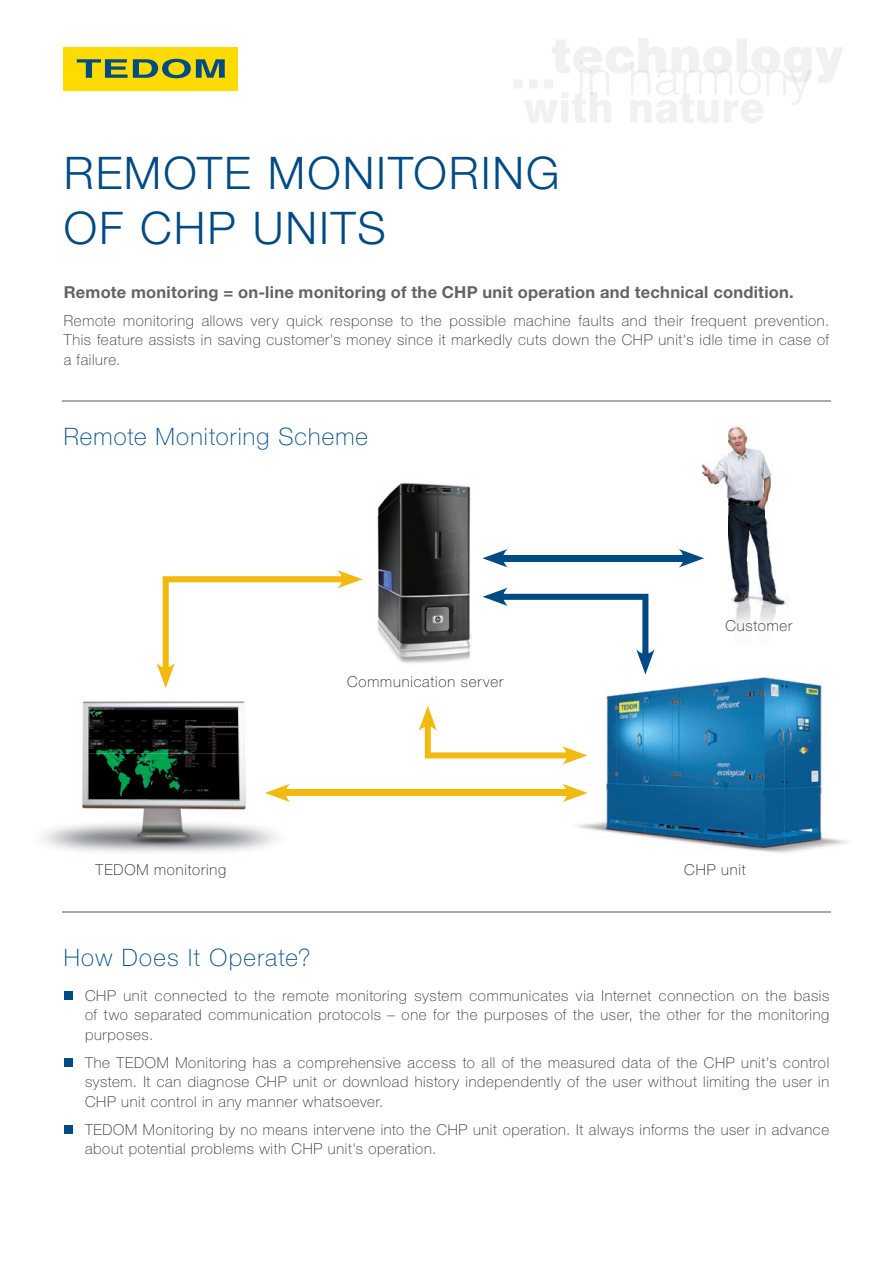
<style>
.page{position:relative;width:893px;height:1263px;background:#fff}
.page>*{position:absolute;margin:0;border:0;box-sizing:border-box;transform-origin:0 0}
.t1{font:300 45px/55.5px "Helvetica Neue CE";letter-spacing:.04em;color:#004b84}
.t2{font:100 24px "Helvetica Neue CE";letter-spacing:.05em;color:#004b84}
.t3{font:700 16.5px "Helvetica Neue CE";letter-spacing:.015em;color:#636366}
.t4{font:100 15px/19.5px "Helvetica Neue CE";letter-spacing:.045em;color:#312f30;text-align:justify}
.t5{font:100 15px "Helvetica Neue CE";letter-spacing:.055em;color:#231f20}
</style>
<div class="page">
<img style="left:41px;top:698px;width:261px;height:155px">
<img style="left:88px;top:708px;width:151px;height:92px">
<img style="left:549px;top:674px;width:298px;height:179px">
<img style="left:702px;top:426px;width:86px;height:202px">
<div style="left:280px;top:790px;width:293px;height:6px;background:#f2b90f"></div>
<svg style="left:265px;top:784px;width:25px;height:18px"></svg>
<svg style="left:562px;top:784px;width:26px;height:18px"></svg>
<div style="left:497px;top:555px;width:192px;height:6px;background:#004b84"></div>
<svg style="left:679px;top:549px;width:25px;height:18px"></svg>
<svg style="left:482px;top:549px;width:26px;height:18px"></svg>
<svg style="left:156px;top:570px;width:207px;height:118px"></svg>
<svg style="left:419px;top:706px;width:168px;height:59px"></svg>
<svg style="left:483px;top:588px;width:172px;height:86px"></svg>
<img style="left:377px;top:483px;width:95px;height:180px">
<div style="left:64px;top:47px;width:174px;height:43px;background:#ffdc01"></div>
<svg style="left:77px;top:59px;width:148px;height:19px"></svg>
<svg style="left:514px;top:38px;width:329px;height:85px"></svg>
<div style="left:64px;top:991px;width:8px;height:9px;background:#004b84"></div>
<div style="left:64px;top:1058px;width:8px;height:9px;background:#004b84"></div>
<div style="left:64px;top:1125px;width:8px;height:9px;background:#004b84"></div>
<hr style="left:62px;top:911px;width:769px;height:1px;background:#a8a9ad">
<hr style="left:62px;top:400px;width:769px;height:1px;background:#a8a9ad">
<h1 class="t1" style="left:64px;top:146px;width:497px">REMOTE MONITORING<br>OF CHP UNITS</h1>
<p class="t3" style="left:64px;top:283px;width:732px">Remote monitoring = on-line monitoring of the CHP unit operation and technical condition.</p>
<p class="t4" style="left:64px;top:311px;width:767px">Remote monitoring allows very quick response to the possible machine faults and their frequent prevention.<br>This feature assists in saving customer's money since it markedly cuts down the CHP unit's idle time in case of a failure.</p>
<h2 class="t2" style="left:64px;top:423px;width:306px">Remote Monitoring Scheme</h2>
<p class="t5" style="left:347px;top:673px;width:158px">Communication server</p>
<p class="t5" style="left:726px;top:617px;width:68px">Customer</p>
<p class="t5" style="left:96px;top:861px;width:132px">TEDOM monitoring</p>
<p class="t5" style="left:684px;top:861px;width:63px">CHP unit</p>
<h2 class="t2" style="left:64px;top:944px;width:248px">How Does It Operate?</h2>
<p class="t4" style="left:85px;top:985px;width:746px">CHP unit connected to the remote monitoring system communicates via Internet connection on the basis of two separated communication protocols – one for the purposes of the user, the other for the monitoring purposes.</p>
<p class="t4" style="left:85px;top:1052px;width:746px">The TEDOM Monitoring has a comprehensive access to all of the measured data of the CHP unit's control system. It can diagnose CHP unit or download history independently of the user without limiting the user in CHP unit control in any manner whatsoever.</p>
<p class="t4" style="left:85px;top:1119px;width:746px">TEDOM Monitoring by no means intervene into the CHP unit operation. It always informs the user in advance about potential problems with CHP unit's operation.</p>
</div>
